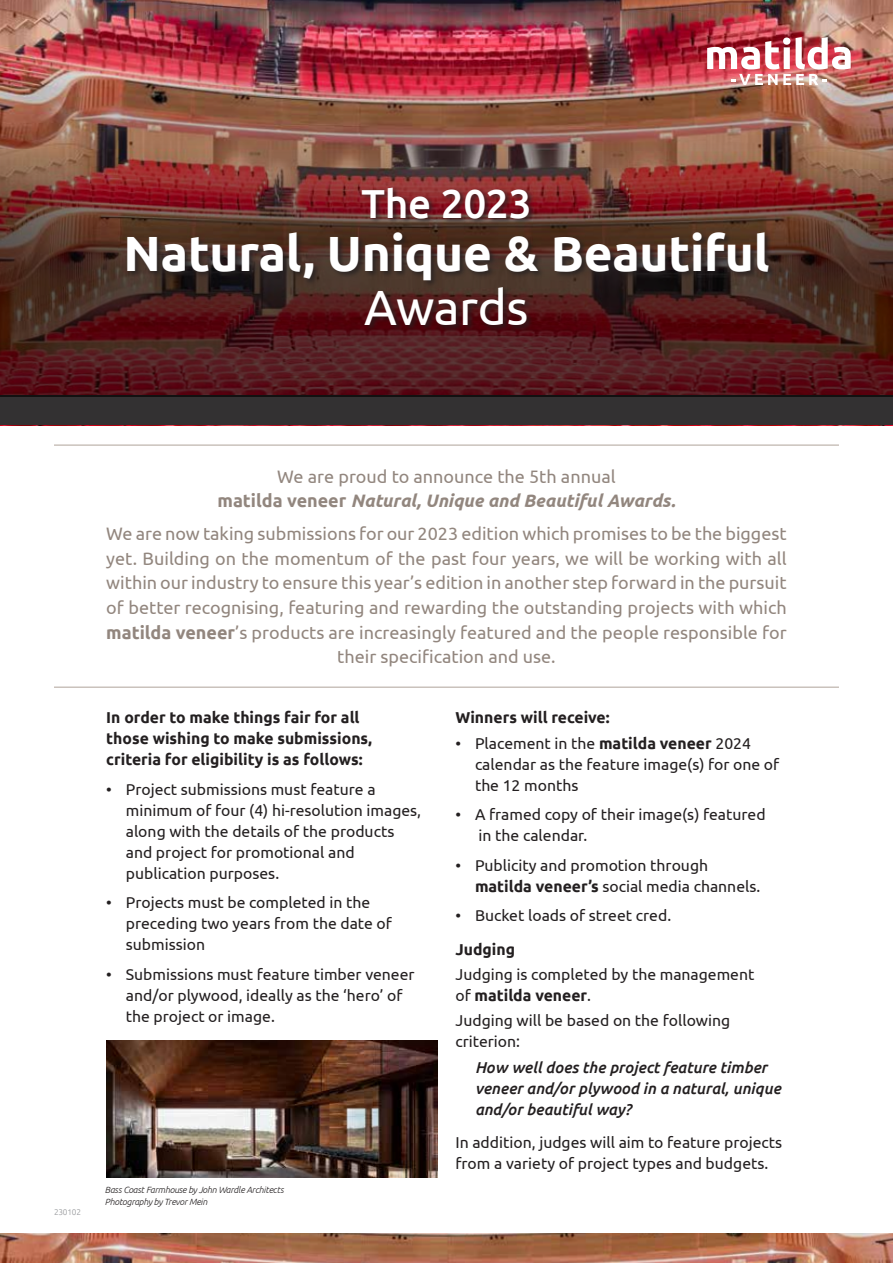
<style>
.page{position:relative;width:893px;height:1263px;background:#fff}
.page>*{position:absolute;margin:0;border:0;box-sizing:border-box;transform-origin:0 0}
.t1{font:700 49.5px "Ubuntu";letter-spacing:-.005em;color:#fff}
.t2{font:49.5px "Ubuntu";letter-spacing:-.015em;color:#fff}
.t3{font:500 40.5px "Ubuntu";letter-spacing:-.005em;color:#fff}
.t4{font:18px/24.6px "Ubuntu";color:#92867e;text-align:center}
.t5{font:italic 700 18px/24.6px "Ubuntu";color:#92867e;text-align:center}
.t6{font:15.75px/21px "Ubuntu";color:#231f20}
.t7{font:700 15.75px/21px "Ubuntu";color:#231f20}
.t8{font:italic 500 15.75px/21px "Ubuntu";color:#231f20}
.t9{font:italic 300 9px/12px "Ubuntu";letter-spacing:-.02em;color:#231f20}
.t10{font:300 8.25px "Ubuntu";letter-spacing:-.02em;color:#939598}
.s1{font-weight:400;font-style:normal}
.s2{font-style:normal}
.s3{font-weight:700}
</style>
<div class="page">
<img style="left:0;top:0;width:893px;height:36px">
<div style="left:0;top:395px;width:893px;height:30px;background:#333132"></div>
<img style="left:0;top:36px;width:893px;height:360px">
<div style="left:126px;top:186px;width:650px;height:147px;background:#231f20;opacity:.75"></div>
<img style="left:0;top:1233px;width:893px;height:30px">
<img style="left:707px;top:37px;width:144px;height:48px">
<hr style="left:54px;top:445px;width:785px;height:1px;background:#b0a39a">
<hr style="left:54px;top:687px;width:785px;height:1px;background:#b0a39a">
<img style="left:106px;top:1040px;width:332px;height:138px">
<h2 class="t3" style="left:361px;top:178px;width:172px">The 2023</h2>
<h1 class="t1" style="left:124px;top:223px;width:647px">Natural, Unique &amp; Beautiful</h1>
<h1 class="t2" style="left:364px;top:277px;width:166px">Awards</h1>
<p class="t10" style="left:54px;top:1207px;width:29px">230102</p>
<p class="t5" style="left:217px;top:463px;width:459px"><span class="s1">We are proud to announce the 5th annual<br></span><span class="s2">matilda veneer</span> Natural, Unique and Beautiful Awards.</p>
<p class="t4" style="left:106px;top:521px;width:682px">We are now taking submissions for our 2023 edition which promises to be the biggest yet. Building on the momentum of the past four years, we will be working with all within our industry to ensure this year’s edition in another step forward in the pursuit of better recognising, featuring and rewarding the outstanding projects with which <span class="s3">matilda veneer</span>’s products are increasingly featured and the people responsible for their specification and use.</p>
<p class="t7" style="left:106px;top:707px;width:267px">In order to make things fair for all those wishing to make submissions, criteria for eligibility is as follows:</p>
<p class="t6" style="left:126px;top:778px;width:297px;text-indent:-19px">• Project submissions must feature a minimum of four (4) hi-resolution images, along with the details of the products and project for promotional and publication purposes.</p>
<p class="t6" style="left:126px;top:892px;width:268px;text-indent:-19px">• Projects must be completed in the preceding two years from the date of submission</p>
<p class="t6" style="left:126px;top:963px;width:290px;text-indent:-19px">• Submissions must feature timber veneer and/or plywood, ideally as the ‘hero’ of the project or image.</p>
<p class="t9" style="left:105px;top:1184px;width:180px">Bass Coast Farmhouse by John Wardle Architects<br>Photography by Trevor Mein</p>
<p class="t7" style="left:455px;top:707px;width:156px">Winners will receive:</p>
<p class="t6" style="left:475px;top:732px;width:306px;text-indent:-19px">• Placement in the <span class="s3">matilda veneer</span> 2024 calendar as the feature image(s) for one of the 12 months</p>
<p class="t6" style="left:479px;top:803px;width:289px;text-indent:-23px">• A framed copy of their image(s) featured in the calendar.</p>
<p class="t6" style="left:475px;top:854px;width:287px;text-indent:-19px">• Publicity and promotion through <span class="s3">matilda veneer’s</span> social media channels.</p>
<p class="t6" style="left:455px;top:904px;width:217px">• Bucket loads of street cred.</p>
<p class="t7" style="left:455px;top:938px;width:61px">Judging</p>
<p class="t6" style="left:455px;top:963px;width:300px">Judging is completed by the management of <span class="s3">matilda veneer</span>.</p>
<p class="t6" style="left:455px;top:1010px;width:276px">Judging will be based on the following criterion:</p>
<p class="t8" style="left:475px;top:1056px;width:307px">How well does the project feature timber veneer and/or plywood in a natural, unique and/or beautiful way?</p>
<p class="t6" style="left:455px;top:1132px;width:328px">In addition, judges will aim to feature projects from a variety of project types and budgets.</p>
</div>
